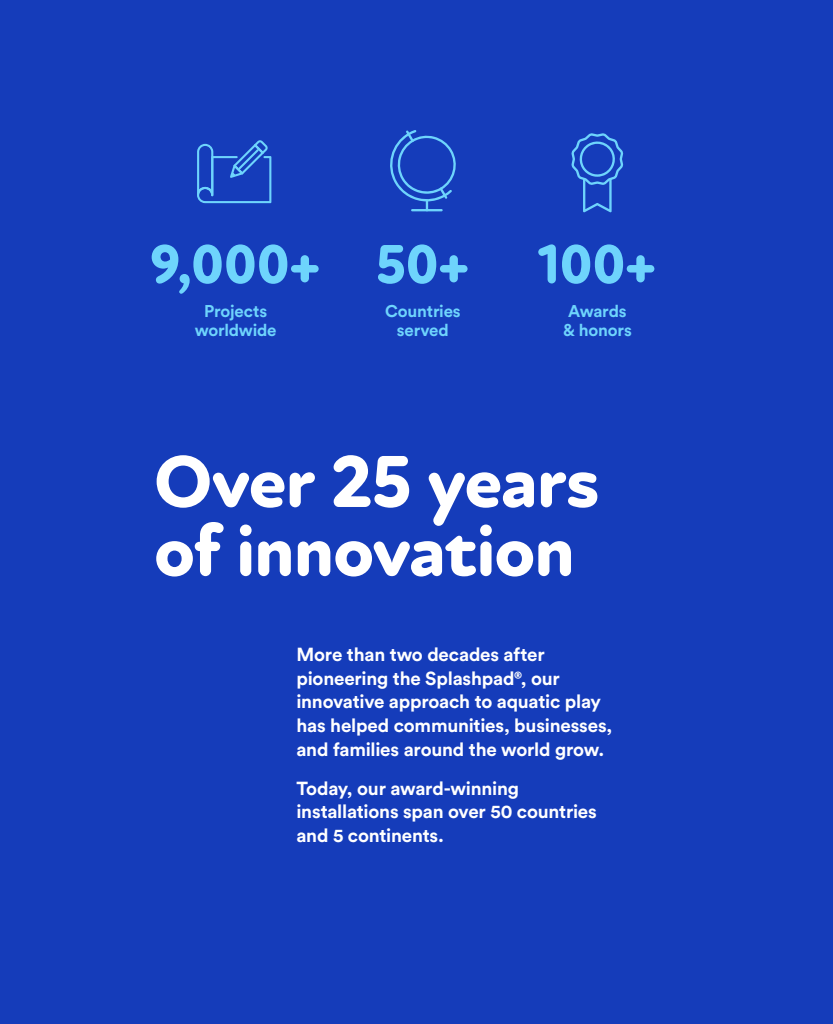
<style>
.page{position:relative;width:833px;height:1024px;background:#fff}
.page>*{position:absolute;margin:0;border:0;box-sizing:border-box;transform-origin:0 0}
.t1{font:800 75px/68.8px "New Atten Round";letter-spacing:-.02em;color:#fff}
.t2{font:800 56.25px "New Atten Round";letter-spacing:-.005em;color:#6ed4fc}
.t3{font:700 18.75px/23.8px "Circular Std";letter-spacing:-.01em;color:#fff}
.t4{font:700 16.88px/18.8px "Circular Std";letter-spacing:-.01em;color:#6ed4fc;text-align:center}
</style>
<div class="page">
<div style="left:0;top:0;width:832px;height:1024px;background:#153cba"></div>
<svg style="left:390px;top:130px;width:66px;height:81px"></svg>
<svg style="left:197px;top:140px;width:74px;height:63px"></svg>
<svg style="left:571px;top:133px;width:52px;height:79px"></svg>
<h2 class="t2" style="left:150px;top:231px;width:172px">9,000+</h2>
<p class="t4" style="left:195px;top:301px;width:83px">Projects worldwide</p>
<h2 class="t2" style="left:376px;top:231px;width:96px">50+</h2>
<p class="t4" style="left:385px;top:301px;width:77px">Countries served</p>
<h2 class="t2" style="left:537px;top:231px;width:121px">100+</h2>
<p class="t4" style="left:562px;top:301px;width:71px">Awards &amp; honors</p>
<h1 class="t1" style="left:154px;top:449px;width:447px">Over 25 years of innovation</h1>
<p class="t3" style="left:296px;top:642px;width:317px">More than two decades after pioneering the Splashpad®, our innovative approach to aquatic play has helped communities, businesses, and families around the world grow.</p>
<p class="t3" style="left:296px;top:776px;width:302px">Today, our award‑winning installations span over 50 countries and 5 continents.</p>
</div>
